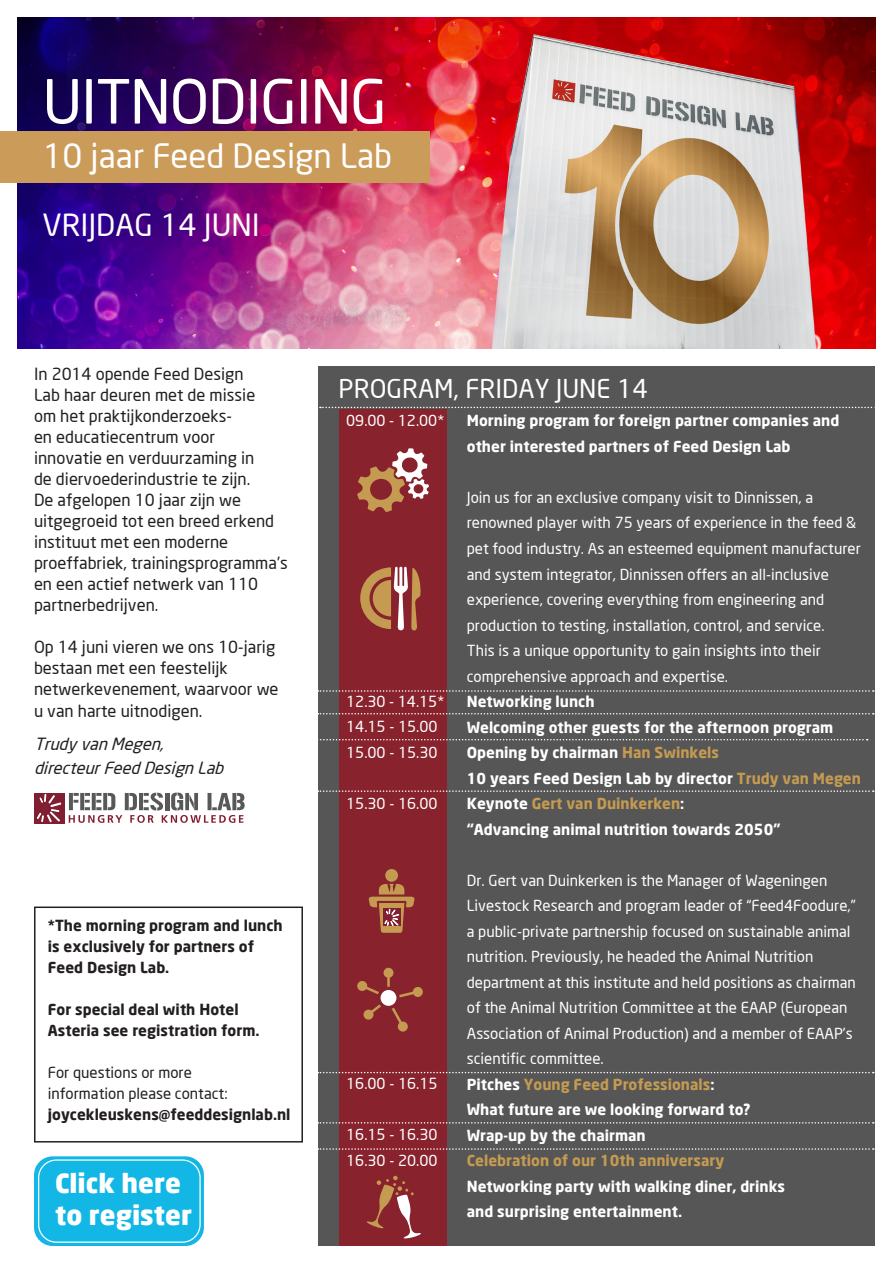
<style>
.page{position:relative;width:893px;height:1263px;background:#fff}
.page>*{position:absolute;margin:0;border:0;box-sizing:border-box;transform-origin:0 0}
.t1{font:60px "Neo Sans";letter-spacing:-.02em;color:#fff}
.t2{font:33px "Neo Sans";color:#fff}
.t3{font:30px "Neo Sans";color:#fff}
.t4{font:900 26.4px/31.7px "Neo Sans";color:#fff}
.t5{font:25.5px "Neo Sans";color:#fff}
.t6{font:16.5px/21px "Neo Sans";color:#231f20}
.t7{font:italic 16.5px "Neo Sans";color:#231f20}
.t8{font:15px/25.5px "Neo Sans";color:#fff}
.t9{font:700 15px/25.5px "Neo Sans";color:#fff}
.t10{font:700 15px "Neo Sans";color:#231f20}
.t11{font:15px "Neo Sans";color:#231f20}
.s1{color:#c49b51}
</style>
<div class="page">
<div style="left:34px;top:1156px;width:170px;height:90px;background:#12b7e5;border-radius:19px"></div>
<div style="left:38px;top:1159px;width:163px;height:84px;border:1px solid #fff;border-radius:18px"></div>
<div style="left:319px;top:366px;width:556px;height:880px;background:#575656"></div>
<div style="left:339px;top:409px;width:107px;height:837px;background:#88232e"></div>
<div style="left:34px;top:793px;width:30px;height:30px;background:#811e31"></div>
<svg style="left:37px;top:794px;width:24px;height:28px"></svg>
<svg style="left:69px;top:792px;width:176px;height:31px"></svg>
<svg style="left:320px;top:407px;width:555px;height:1px"></svg>
<svg style="left:318px;top:713px;width:556px;height:1px"></svg>
<svg style="left:318px;top:690px;width:556px;height:2px"></svg>
<svg style="left:318px;top:739px;width:550px;height:1px"></svg>
<svg style="left:318px;top:790px;width:556px;height:2px"></svg>
<svg style="left:318px;top:1148px;width:556px;height:2px"></svg>
<svg style="left:318px;top:1122px;width:556px;height:1px"></svg>
<svg style="left:319px;top:1072px;width:555px;height:1px"></svg>
<svg style="left:357px;top:448px;width:72px;height:64px"></svg>
<svg style="left:360px;top:567px;width:61px;height:63px"></svg>
<svg style="left:368px;top:869px;width:47px;height:64px"></svg>
<svg style="left:363px;top:1004px;width:18px;height:15px"></svg>
<svg style="left:357px;top:968px;width:36px;height:26px"></svg>
<div style="left:381px;top:990px;width:15px;height:16px;background:#fff;border-radius:50%"></div>
<svg style="left:392px;top:1008px;width:16px;height:23px"></svg>
<svg style="left:399px;top:987px;width:24px;height:10px"></svg>
<svg style="left:367px;top:1176px;width:54px;height:63px"></svg>
<div style="left:34px;top:906px;width:269px;height:236px;border:2px solid #231f20"></div>
<img style="left:17px;top:17px;width:859px;height:332px">
<div style="left:0;top:131px;width:429px;height:52px;background:#cb9b59"></div>
<p class="t1" style="left:43px;top:65px;width:346px">UITNODIGING</p>
<p class="t2" style="left:43px;top:136px;width:351px">10 jaar Feed Design Lab</p>
<p class="t3" style="left:43px;top:207px;width:219px">VRIJDAG 14 JUNI</p>
<p class="t6" style="left:34px;top:363px;width:255px">In 2014 opende Feed Design<br>Lab haar deuren met de missie<br>om het praktijkonderzoeks-<br>en educatiecentrum voor<br>innovatie en verduurzaming in<br>de diervoederindustrie te zijn.<br>De afgelopen 10 jaar zijn we uitgegroeid tot een breed erkend instituut met een moderne proeffabriek, trainingsprogramma’s en een actief netwerk van 110 partnerbedrijven.</p>
<p class="t6" style="left:34px;top:636px;width:246px">Op 14 juni vieren we ons 10-jarig bestaan met een feestelijk netwerkevenement, waarvoor we</p>
<p class="t6" style="left:34px;top:701px;width:170px">u van harte uitnodigen.</p>
<p class="t7" style="left:34px;top:734px;width:136px">TrudyvanMegen,</p>
<p class="t7" style="left:34px;top:758px;width:196px">directeurFeedDesignLab</p>
<p class="t10" style="left:48px;top:915px;width:236px">*The morning program and lunch</p>
<p class="t10" style="left:48px;top:936px;width:208px">is exclusively for partners of</p>
<p class="t10" style="left:48px;top:957px;width:123px">Feed Design Lab.</p>
<p class="t10" style="left:48px;top:999px;width:192px">For special deal with Hotel</p>
<p class="t10" style="left:48px;top:1020px;width:213px">Asteria see registration form.</p>
<p class="t11" style="left:48px;top:1063px;width:146px">For questions or more</p>
<p class="t11" style="left:48px;top:1084px;width:181px">information please contact:</p>
<p class="t10" style="left:48px;top:1104px;width:244px">joycekleuskens@feeddesignlab.nl</p>
<p class="t4" style="left:55px;top:1167px;width:139px">Click here to register</p>
<p class="t5" style="left:339px;top:373px;width:311px">PROGRAM, FRIDAY JUNE 14</p>
<p class="t8" style="left:346px;top:408px;width:100px">09.00 - 12.00*</p>
<p class="t8" style="left:346px;top:688px;width:100px">12.30 - 14.15*</p>
<p class="t8" style="left:346px;top:714px;width:93px">14.15 - 15.00</p>
<p class="t8" style="left:346px;top:739px;width:93px">15.00 - 15.30</p>
<p class="t8" style="left:346px;top:790px;width:93px">15.30 - 16.00</p>
<p class="t8" style="left:346px;top:1071px;width:93px">16.00 - 16.15</p>
<p class="t8" style="left:346px;top:1122px;width:93px">16.15 - 16.30</p>
<p class="t8" style="left:346px;top:1147px;width:93px">16.30 - 20.00</p>
<p class="t9" style="left:467px;top:408px;width:374px">Morning program for foreign partner companies and other interested partners of Feed Design Lab</p>
<p class="t8" style="left:467px;top:484px;width:395px">Join us for an exclusive company visit to Dinnissen, a renowned player with 75 years of experience in the feed &amp; pet food industry. As an esteemed equipment manufacturer and system integrator, Dinnissen offers an all-inclusive experience, covering everything from engineering and production to testing, installation, control, and service.<br>This is a unique opportunity to gain insights into their comprehensive approach and expertise.</p>
<p class="t9" style="left:467px;top:688px;width:129px">Networking lunch</p>
<p class="t9" style="left:467px;top:714px;width:368px">Welcoming other guests for the afternoon program</p>
<p class="t9" style="left:467px;top:739px;width:254px">Opening by chairman <span class="s1">Han Swinkels</span></p>
<p class="t9" style="left:467px;top:765px;width:396px">10 years Feed Design Lab by director <span class="s1">Trudy van Megen</span></p>
<p class="t9" style="left:467px;top:790px;width:315px">Keynote <span class="s1">Gert van Duinkerken</span>:<br>“Advancing animal nutrition towards 2050”</p>
<p class="t8" style="left:467px;top:867px;width:391px">Dr. Gert van Duinkerken is the Manager of Wageningen Livestock Research and program leader of “Feed4Foodure,” a public-private partnership focused on sustainable animal nutrition. Previously, he headed the Animal Nutrition department at this institute and held positions as chairman of the Animal Nutrition Committee at the EAAP (European Association of Animal Production) and a member of EAAP’s scientific committee.</p>
<p class="t9" style="left:467px;top:1071px;width:320px">Pitches <span class="s1">Young Feed Professionals</span>:<br>What future are we looking forward to?<br>Wrap-up by the chairman<br><span class="s1">Celebration of our 10th anniversary </span>Networking party with walking diner, drinks</p>
<p class="t9" style="left:467px;top:1198px;width:217px">and surprising entertainment.</p>
</div>
